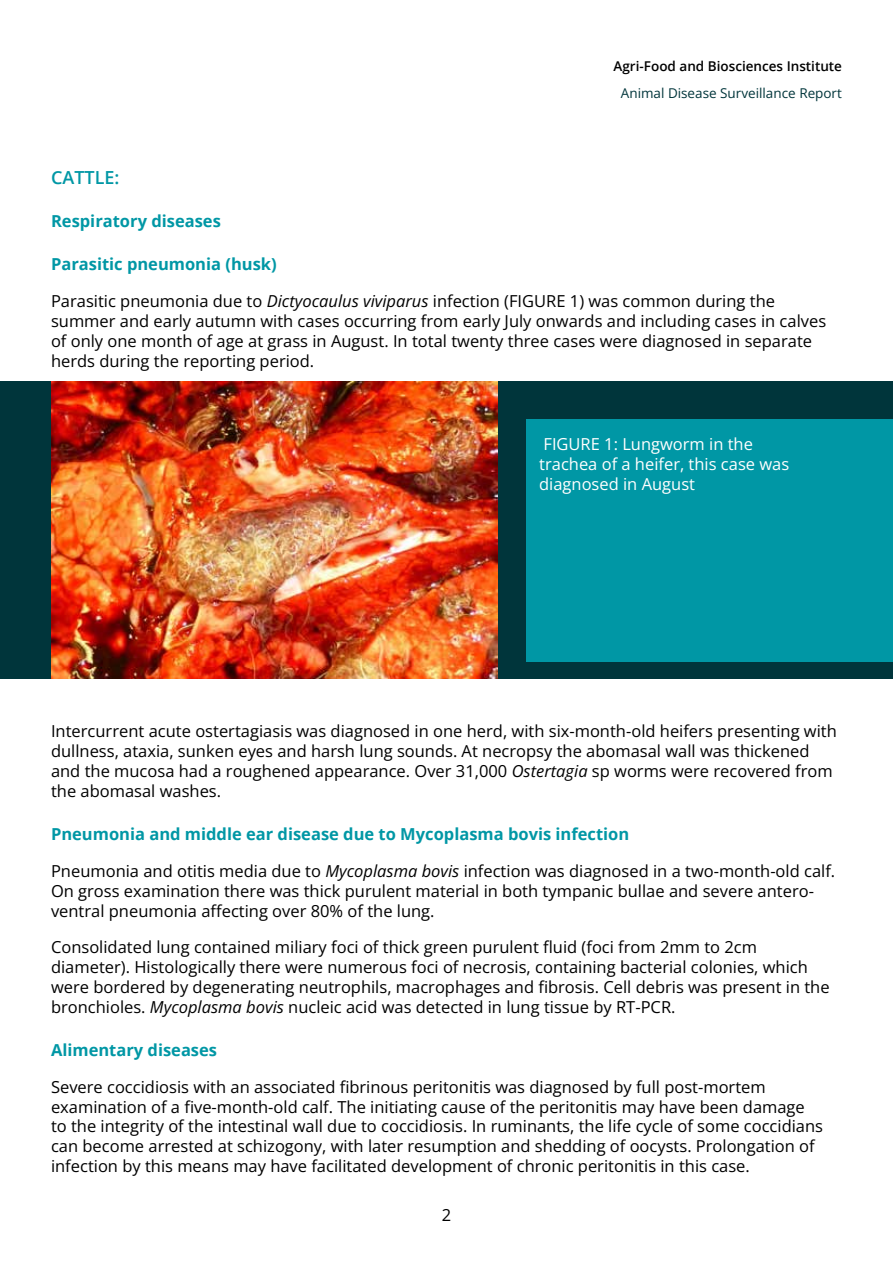
<style>
.page{position:relative;width:893px;height:1263px;background:#fff}
.page>*{position:absolute;margin:0;border:0;box-sizing:border-box;transform-origin:0 0}
.t1{font:600 18px "Open Sans";color:#0097a5}
.t2{font:16.5px/19.8px "Open Sans";color:#000}
.t3{font:700 16.5px "Open Sans";color:#0097a5}
.t4{font:16.5px/19.8px "Open Sans";color:#fff}
.t5{font:600 13.5px "Open Sans";color:#000}
.t6{font:13.5px "Open Sans";color:#00353b}
.s1{font-style:italic}
</style>
<div class="page">
<div style="left:0;top:381px;width:893px;height:298px;background:#00353b"></div>
<img style="left:51px;top:381px;width:446px;height:298px">
<div style="left:526px;top:420px;width:367px;height:242px;background:#0097a5"></div>
<p class="t5" style="left:613px;top:56px;width:230px">Agri-Food and Biosciences Institute</p>
<p class="t6" style="left:621px;top:83px;width:223px">Animal Disease Surveillance Report</p>
<p class="t1" style="left:51px;top:165px;width:70px">CATTLE:</p>
<p class="t3" style="left:51px;top:210px;width:171px">Respiratory diseases</p>
<p class="t3" style="left:51px;top:253px;width:227px">Parasitic pneumonia (husk)</p>
<p class="t2" style="left:51px;top:291px;width:777px">Parasitic pneumonia due to <span class="s1">Dictyocaulus viviparus</span> infection (FIGURE 1) was common during the summer and early autumn with cases occurring from early July onwards and including cases in calves of only one month of age at grass in August. In total twenty three cases were diagnosed in separate herds during the reporting period.</p>
<p class="t4" style="left:539px;top:434px;width:252px">FIGURE 1: Lungworm in the trachea of a heifer, this case was diagnosed in August</p>
<p class="t2" style="left:51px;top:721px;width:787px">Intercurrent acute ostertagiasis was diagnosed in one herd, with six-month-old heifers presenting with dullness, ataxia, sunken eyes and harsh lung sounds. At necropsy the abomasal wall was thickened and the mucosa had a roughened appearance. Over 31,000 <span class="s1">Ostertagia</span> sp worms were recovered from the abomasal washes.</p>
<p class="t3" style="left:51px;top:822px;width:580px">Pneumonia and middle ear disease due to Mycoplasma bovis infection</p>
<p class="t2" style="left:51px;top:860px;width:786px">Pneumonia and otitis media due to <span class="s1">Mycoplasma bovis</span> infection was diagnosed in a two-month-old calf.<br>On gross examination there was thick purulent material in both tympanic bullae and severe antero&shy;ventral pneumonia affecting over 80% of the lung.</p>
<p class="t2" style="left:51px;top:937px;width:780px">Consolidated lung contained miliary foci of thick green purulent fluid (foci from 2mm to 2cm diameter). Histologically there were numerous foci of necrosis, containing bacterial colonies, which were bordered by degenerating neutrophils, macrophages and fibrosis. Cell debris was present in the bronchioles. <span class="s1">Mycoplasma bovis</span> nucleic acid was detected in lung tissue by RT-PCR.</p>
<p class="t3" style="left:51px;top:1038px;width:168px">Alimentary diseases</p>
<p class="t2" style="left:51px;top:1076px;width:774px">Severe coccidiosis with an associated fibrinous peritonitis was diagnosed by full post-mortem examination of a five-month-old calf. The initiating cause of the peritonitis may have been damage to the integrity of the intestinal wall due to coccidiosis. In ruminants, the life cycle of some coccidians can become arrested at schizogony, with later resumption and shedding of oocysts. Prolongation of infection by this means may have facilitated development of chronic peritonitis in this case.</p>
<p class="t2" style="left:442px;top:1205px;width:11px">2</p>
</div>
